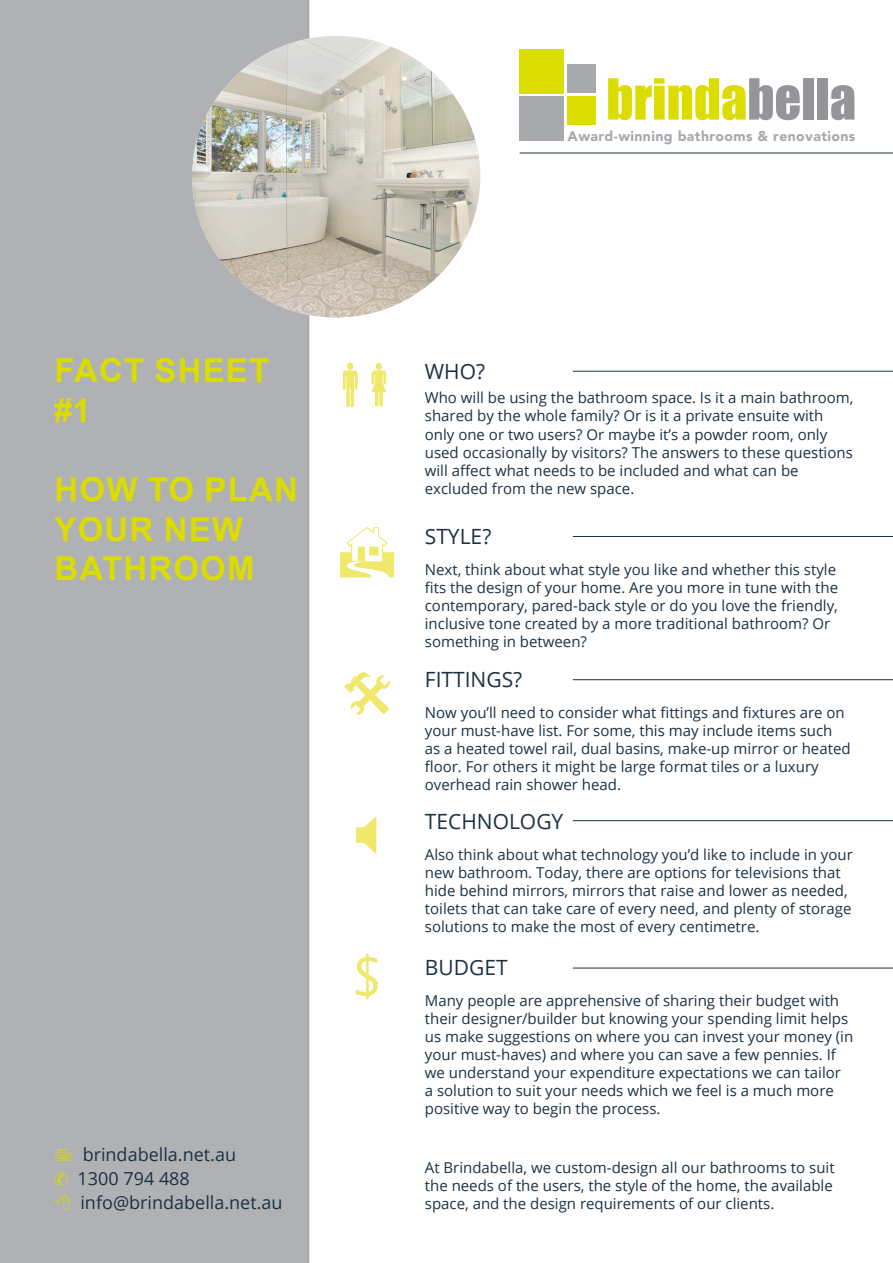
<style>
.page{position:relative;width:893px;height:1263px;background:#fff}
.page>*{position:absolute;margin:0;border:0;box-sizing:border-box;transform-origin:0 0}
.Address_Text{font:54px "Lucida Sans Unicode";color:#efe86a}
.t1{font:52.2px "Impact";color:#dbdc00}
.t2{font:700 33px/39.6px "Arial";letter-spacing:.035em;color:#dbdc00}
.Main_Page_Header{font:21px "Open Sans";color:#1d3142}
.Main_Page_Body_Text{font:18px "Open Sans";color:#1d3142}
.Main_Page_Body_Text-2{font:15px/18px "Open Sans";color:#1d3142}
.t3{font:900 14.1px "Avenir";letter-spacing:.03em;color:#a8a9ad}
.s1{color:#939598}
.s2{color:#dbdc00}
</style>
<div class="page">
<div style="left:0;top:0;width:309px;height:1263px;background:#b0b1b5"></div>
<div style="left:519px;top:49px;width:45px;height:44px;background:#dbdc00"></div>
<div style="left:519px;top:97px;width:45px;height:44px;background:#a8a9ad"></div>
<div style="left:567px;top:65px;width:28px;height:28px;background:#a8a9ad"></div>
<div style="left:567px;top:96px;width:28px;height:29px;background:#dbdc00"></div>
<img style="left:192px;top:36px;width:288px;height:281px">
<hr style="left:520px;top:153px;width:373px;height:1px;background:#1d3142">
<hr style="left:573px;top:371px;width:320px;height:1px;background:#1d3142">
<hr style="left:573px;top:536px;width:320px;height:1px;background:#1d3142">
<hr style="left:573px;top:679px;width:320px;height:1px;background:#1d3142">
<hr style="left:573px;top:820px;width:320px;height:1px;background:#1d3142">
<hr style="left:573px;top:968px;width:320px;height:1px;background:#1d3142">
<svg style="left:56px;top:1147px;width:16px;height:14px"></svg>
<svg style="left:55px;top:1195px;width:15px;height:14px"></svg>
<h2 class="t1" style="left:606px;top:59px;width:251px">brinda<span class="s1">bella</span></h2>
<p class="t3" style="left:568px;top:124px;width:289px">Award-winning bathrooms &amp; renovations</p>
<h3 class="t2" style="left:54px;top:351px;width:217px">FACT SHEET #1</h3>
<h3 class="t2" style="left:55px;top:470px;width:245px">HOW TO PLAN<br>YOUR NEW<br>BATHROOM</h3>
<p class="Main_Page_Body_Text" style="left:83px;top:1142px;width:155px">brindabella.net.au</p>
<p class="Main_Page_Body_Text" style="left:54px;top:1166px;width:137px"><span class="s2">✆</span> 1300 794 488</p>
<p class="Main_Page_Body_Text" style="left:80px;top:1190px;width:204px">info@brindabella.net.au</p>
<p class="Address_Text" style="left:350px;top:934px;width:36px">$</p>
<p class="Main_Page_Header" style="left:425px;top:357px;width:62px">WHO?</p>
<p class="Main_Page_Body_Text-2" style="left:425px;top:389px;width:430px">Who will be using the bathroom space. Is it a main bathroom, shared by the whole family? Or is it a private ensuite with only one or two users? Or maybe it’s a powder room, only used occasionally by visitors? The answers to these questions will affect what needs to be included and what can be excluded from the new space.</p>
<p class="Main_Page_Header" style="left:425px;top:522px;width:68px">STYLE?</p>
<p class="Main_Page_Body_Text-2" style="left:425px;top:560px;width:415px">Next, think about what style you like and whether this style fits the design of your home. Are you more in tune with the contemporary, pared-back style or do you love the friendly, inclusive tone created by a more traditional bathroom? Or something in between?</p>
<p class="Main_Page_Header" style="left:425px;top:665px;width:99px">FITTINGS?</p>
<p class="Main_Page_Body_Text-2" style="left:425px;top:703px;width:427px">Now you’ll need to consider what fittings and fixtures are on your must-have list. For some, this may include items such as a heated towel rail, dual basins, make-up mirror or heated floor. For others it might be large format tiles or a luxury overhead rain shower head.</p>
<p class="Main_Page_Header" style="left:425px;top:807px;width:140px">TECHNOLOGY</p>
<p class="Main_Page_Body_Text-2" style="left:425px;top:845px;width:429px">Also think about what technology you’d like to include in your new bathroom. Today, there are options for televisions that hide behind mirrors, mirrors that raise and lower as needed, toilets that can take care of every need, and plenty of storage solutions to make the most of every centimetre.</p>
<p class="Main_Page_Header" style="left:425px;top:953px;width:84px">BUDGET</p>
<p class="Main_Page_Body_Text-2" style="left:425px;top:991px;width:430px">Many people are apprehensive of sharing their budget with their designer/builder but knowing your spending limit helps us make suggestions on where you can invest your money (in your must-haves) and where you can save a few pennies. If we understand your expenditure expectations we can tailor<br>a solution to suit your needs which we feel is a much more positive way to begin the process.</p>
<p class="Main_Page_Body_Text-2" style="left:425px;top:1158px;width:411px">At Brindabella, we custom-design all our bathrooms to suit the needs of the users, the style of the home, the available space, and the design requirements of our clients.</p>
</div>
